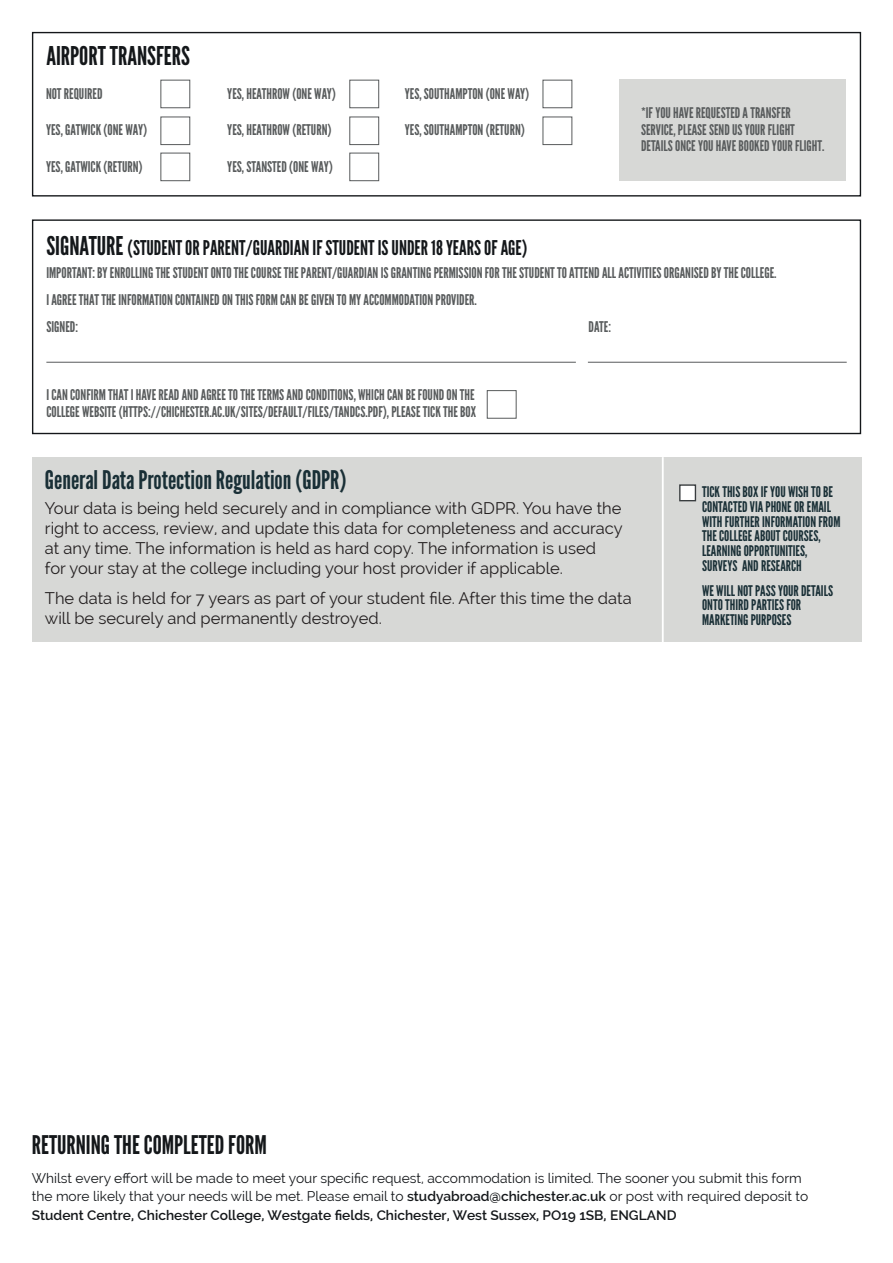
<style>
.page{position:relative;width:893px;height:1263px;background:#fff}
.page>*{position:absolute;margin:0;border:0;box-sizing:border-box;transform-origin:0 0}
.FORM_-_HEADINGS{font:25.8px "League Gothic";color:#14171a}
.FORM_-_HEADINGS-2{font:25.65px "League Gothic";color:#192f36}
.FORM_-_HEADINGS-3{font:25.65px "League Gothic";color:#14171a}
.FORM_-_HEADINGS-4{font:20.25px "League Gothic";color:#14171a}
.t1{font:16.5px/19.8px "Raleway";color:#231f20}
._04_-_MAIN_COPY{font:14.7px/16.5px "League Gothic";color:#585b5c}
._04_-_MAIN_COPY-2{font:14.7px/14.7px "League Gothic";color:#192f36}
._04_-_MAIN_COPY-3{font:13.8px/18.3px "Raleway";color:#14171a}
.s1{font-size:25.8px}
.s2{font-weight:600}
</style>
<div class="page">
<div style="left:32px;top:457px;width:829px;height:184px;background:#d7d8d6"></div>
<div style="left:679px;top:484px;width:17px;height:17px;background:#fff;border:1px solid #393d3f"></div>
<hr style="left:662px;top:457px;width:2px;height:185px;background:#fff">
<svg style="left:31px;top:219px;width:831px;height:216px"></svg>
<hr style="left:588px;top:362px;width:259px;height:1px;background:#585b5c">
<hr style="left:46px;top:362px;width:530px;height:1px;background:#585b5c">
<div style="left:487px;top:390px;width:29px;height:28px;border:1px solid #585b5c"></div>
<div style="left:32px;top:32px;width:829px;height:165px;border:1px solid #14171a"></div>
<div style="left:161px;top:80px;width:29px;height:28px;border:1px solid #585b5c"></div>
<div style="left:349px;top:80px;width:30px;height:28px;border:1px solid #585b5c"></div>
<div style="left:161px;top:117px;width:29px;height:28px;border:1px solid #585b5c"></div>
<div style="left:349px;top:117px;width:30px;height:28px;border:1px solid #585b5c"></div>
<div style="left:161px;top:153px;width:29px;height:28px;border:1px solid #585b5c"></div>
<div style="left:349px;top:153px;width:30px;height:28px;border:1px solid #585b5c"></div>
<div style="left:619px;top:80px;width:226px;height:101px;background:#d7d8d6"></div>
<p class="FORM_-_HEADINGS" style="left:46px;top:41px;width:145px">AIRPORT TRANSFERS</p>
<p class="_04_-_MAIN_COPY" style="left:46px;top:86px;width:58px">NOT REQUIRED</p>
<p class="_04_-_MAIN_COPY" style="left:227px;top:86px;width:110px">YES, HEATHROW (ONE WAY)</p>
<p class="_04_-_MAIN_COPY" style="left:46px;top:122px;width:103px">YES, GATWICK (ONE WAY)</p>
<p class="_04_-_MAIN_COPY" style="left:227px;top:122px;width:106px">YES, HEATHROW (RETURN)</p>
<p class="_04_-_MAIN_COPY" style="left:46px;top:159px;width:98px">YES, GATWICK (RETURN)</p>
<p class="_04_-_MAIN_COPY" style="left:227px;top:159px;width:107px">YES, STANSTED (ONE WAY)</p>
<p class="_04_-_MAIN_COPY" style="left:405px;top:86px;width:126px">YES, SOUTHAMPTON (ONE WAY)</p>
<p class="_04_-_MAIN_COPY" style="left:405px;top:122px;width:122px">YES, SOUTHAMPTON (RETURN)</p>
<p class="_04_-_MAIN_COPY" style="left:641px;top:105px;width:185px">*IF YOU HAVE REQUESTED A TRANSFER<br>SERVICE, PLEASE SEND US YOUR FLIGHT<br>DETAILS ONCE YOU HAVE BOOKED YOUR FLIGHT.</p>
<p class="FORM_-_HEADINGS-4" style="left:46px;top:235px;width:482px"><span class="s1">SIGNATURE</span> (STUDENT OR PARENT/GUARDIAN IF STUDENT IS UNDER 18 YEARS OF AGE)</p>
<p class="_04_-_MAIN_COPY" style="left:46px;top:265px;width:732px">IMPORTANT: BY ENROLLING THE STUDENT ONTO THE COURSE THE PARENT/GUARDIAN IS GRANTING PERMISSION FOR THE STUDENT TO ATTEND ALL ACTIVITIES ORGANISED BY THE COLLEGE.</p>
<p class="_04_-_MAIN_COPY" style="left:46px;top:292px;width:432px">I AGREE THAT THE INFORMATION CONTAINED ON THIS FORM CAN BE GIVEN TO MY ACCOMMODATION PROVIDER.</p>
<p class="_04_-_MAIN_COPY" style="left:46px;top:319px;width:33px">SIGNED:</p>
<p class="_04_-_MAIN_COPY" style="left:589px;top:319px;width:24px">DATE:</p>
<p class="_04_-_MAIN_COPY" style="left:46px;top:387px;width:431px">I CAN CONFIRM THAT I HAVE READ AND AGREE TO THE TERMS AND CONDITIONS, WHICH CAN BE FOUND ON THE<br>COLLEGE WEBSITE (HTTPS://CHICHESTER.AC.UK/SITES/DEFAULT/FILES/TANDCS.PDF), PLEASE TICK THE BOX</p>
<p class="FORM_-_HEADINGS-2" style="left:45px;top:465px;width:303px">General Data Protection Regulation (GDPR)</p>
<p class="t1" style="left:45px;top:498px;width:579px">Your data is being held securely and in compliance with GDPR. You have the right to access, review, and update this data for completeness and accuracy at any time. The information is held as hard copy. The information is used<br>for your stay at the college including your host provider if applicable.</p>
<p class="t1" style="left:45px;top:588px;width:588px">The data is held for 7 years as part of your student file. After this time the data will be securely and permanently destroyed.</p>
<p class="_04_-_MAIN_COPY-2" style="left:702px;top:485px;width:140px">TICK THIS BOX IF YOU WISH TO BE<br>CONTACTED VIA PHONE OR EMAIL<br>WITH FURTHER INFORMATION FROM<br>THE COLLEGE ABOUT COURSES,<br>LEARNING OPPORTUNITIES,<br>SURVEYS AND RESEARCH</p>
<p class="_04_-_MAIN_COPY-2" style="left:702px;top:583px;width:132px">WE WILL NOT PASS YOUR DETAILS<br>ONTO THIRD PARTIES FOR<br>MARKETING PURPOSES</p>
<p class="FORM_-_HEADINGS-3" style="left:32px;top:1129px;width:236px">RETURNING THE COMPLETED FORM</p>
<p class="_04_-_MAIN_COPY-3" style="left:32px;top:1169px;width:778px">Whilst every effort will be made to meet your specific request, accommodation is limited. The sooner you submit this form the more likely that your needs will be met. Please email to <span class="s2">studyabroad@chichester.ac.uk</span> or post with required deposit to<br><span class="s2">Student Centre, Chichester College, Westgate fields, Chichester, West Sussex, PO19 1SB, ENGLAND</span></p>
</div>
